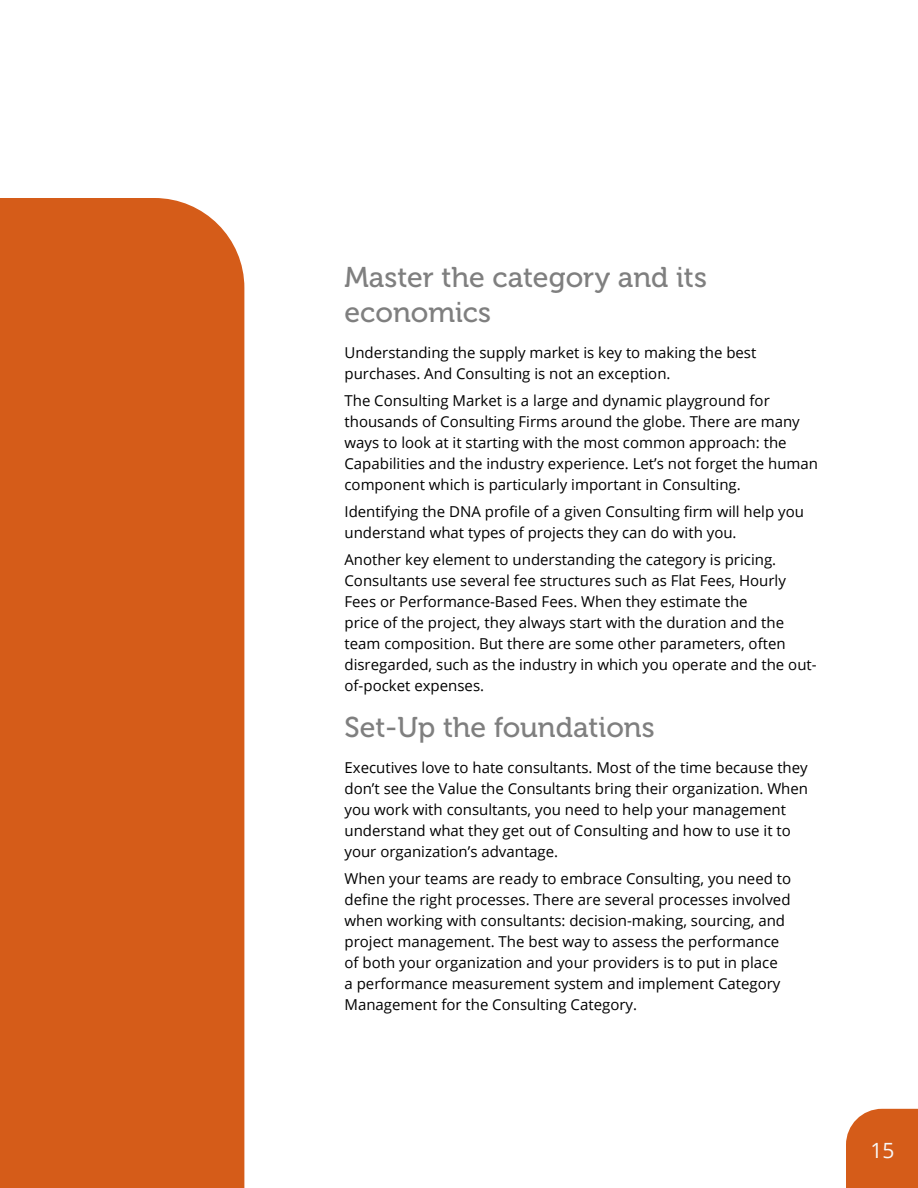
<style>
.page{position:relative;width:918px;height:1188px;background:#fff}
.page>*{position:absolute;margin:0;border:0;box-sizing:border-box;transform-origin:0 0}
.t1{font:28.5px/34.2px "Museo 500";color:#7f7f7f}
.t2{font:21px "Open Sans";color:#f7f7f7}
.t3{font:15px/21px "Open Sans";color:#000}
</style>
<div class="page">
<div style="left:846px;top:1109px;width:72px;height:79px;background:#d55c19"></div>
<div style="left:0;top:198px;width:244px;height:990px;background:#d55c19"></div>
<h1 class="t1" style="left:345px;top:261px;width:364px">Master the category and its economics</h1>
<p class="t3" style="left:345px;top:341px;width:413px">Understanding the supply market is key to making the best purchases. And Consulting is not an exception.</p>
<p class="t3" style="left:345px;top:389px;width:475px">The Consulting Market is a large and dynamic playground for thousands of Consulting Firms around the globe. There are many ways to look at it starting with the most common approach: the Capabilities and the industry experience. Let’s not forget the human component which is particularly important in Consulting.</p>
<p class="t3" style="left:345px;top:500px;width:461px">Identifying the DNA profile of a given Consulting firm will help you understand what types of projects they can do with you.</p>
<p class="t3" style="left:345px;top:548px;width:474px">Another key element to understanding the category is pricing.<br>Consultants use several fee structures such as Flat Fees, Hourly Fees or Performance-Based Fees. When they estimate the<br>price of the project, they always start with the duration and the team composition. But there are some other parameters, often disregarded, such as the industry in which you operate and the out&shy;of-pocket expenses.</p>
<h1 class="t1" style="left:345px;top:711px;width:312px">Set-Up the foundations</h1>
<p class="t3" style="left:345px;top:757px;width:465px">Executives love to hate consultants. Most of the time because they don’t see the Value the Consultants bring their organization. When you work with consultants, you need to help your management understand what they get out of Consulting and how to use it to your organization’s advantage.</p>
<p class="t3" style="left:345px;top:868px;width:448px">When your teams are ready to embrace Consulting, you need to define the right processes. There are several processes involved when working with consultants: decision-making, sourcing, and project management. The best way to assess the performance of both your organization and your providers is to put in place<br>a performance measurement system and implement Category Management for the Consulting Category.</p>
<h2 class="t2" style="left:870px;top:1136px;width:26px">15</h2>
</div>
